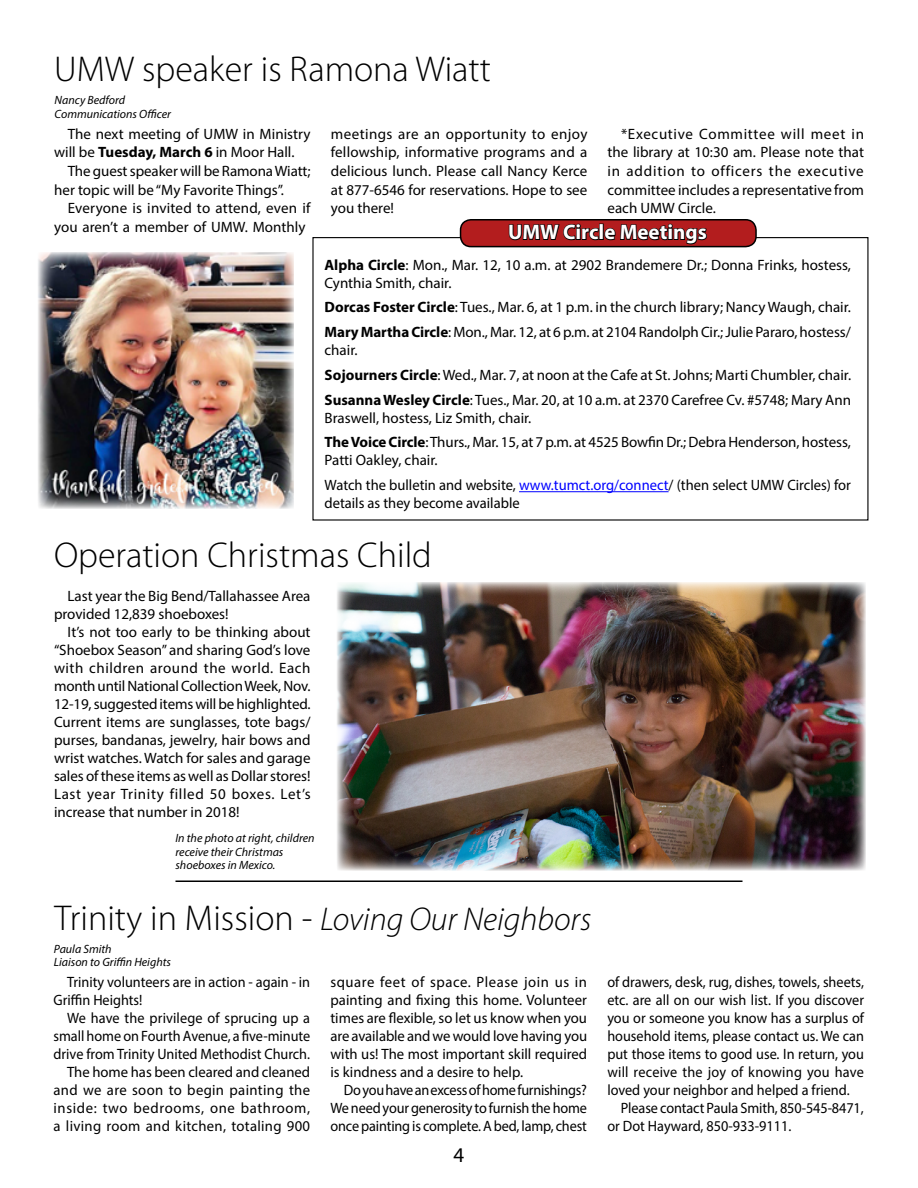
<style>
.page{position:relative;width:918px;height:1188px;background:#fff}
.page>*{position:absolute;margin:0;border:0;box-sizing:border-box;transform-origin:0 0}
.t1{font:300 36px "Myriad Pro";color:#000}
.t2{font:italic 300 33px "Myriad Pro";color:#000}
.t3{font:700 21px "Myriad Pro";color:#fff}
.t4{font:21px "Myriad Pro";color:#000}
.t5{font:15px/18px "Myriad Pro";color:#000}
.t6{font:15px/18px "Myriad Pro";color:#000;scale:.95 1}
.t7{font:italic 12px/13.5px "Myriad Pro";color:#000}
.s1{font-weight:700}
.s2{color:#00f}
.s3{font-style:normal;font-size:36px}
</style>
<div class="page">
<div style="left:461px;top:220px;width:295px;height:27px;background:#b31d1e;border-radius:10px"></div>
<svg style="left:508px;top:223px;width:200px;height:25px"></svg>
<div style="left:460px;top:219px;width:297px;height:28px;border:2px solid #000;border-radius:10px"></div>
<hr style="left:176px;top:880px;width:566px;height:2px;background:#000">
<img style="left:38px;top:252px;width:256px;height:256px">
<img style="left:337px;top:582px;width:529px;height:288px">
<hr style="left:519px;top:491px;width:150px;height:1px;background:#00f">
<h1 class="t1" style="left:54px;top:49px;width:438px">UMW speaker is Ramona Wiatt</h1>
<p class="t5" style="left:54px;top:124px;width:258px;line-height:18.6px;text-indent:14px">The next meeting of UMW in Ministry will be <span class="s1">Tuesday, March 6</span> in Moor Hall.</p>
<p class="t5" style="left:54px;top:161px;width:258px;line-height:18.6px;text-indent:14px">The guest speaker will be Ramona Wiatt; her topic will be “My Favorite Things”.</p>
<p class="t5" style="left:54px;top:199px;width:258px;line-height:18.6px;text-indent:14px">Everyone is invited to attend, even if you aren’t a member of UMW. Monthly</p>
<p class="t7" style="left:55px;top:93px;width:118px">Nancy Bedford<br>Communications Officer</p>
<p class="t5" style="left:331px;top:124px;width:258px;line-height:18.6px;text-align:justify">meetings are an opportunity to enjoy fellowship, informative programs and a delicious lunch. Please call Nancy Kerce at 877-6546 for reservations. Hope to see you there!</p>
<p class="t5" style="left:608px;top:124px;width:258px;line-height:18.6px;text-align:justify;text-indent:14px">*Executive Committee will meet in the library at 10:30 am. Please note that in addition to officers the executive committee includes a representative from each UMW Circle.</p>
<h3 class="t3" style="left:508px;top:218px;width:200px">UMW Circle Meetings</h3>
<p class="t5" style="left:325px;top:255px;width:528px"><span class="s1">Alpha Circle</span>: Mon., Mar. 12, 10 a.m. at 2902 Brandemere Dr.; Donna Frinks, hostess,<br>Cynthia Smith, chair.</p>
<p class="t5" style="left:325px;top:295px;width:528px;line-height:24.8px"><span class="s1">Dorcas Foster Circle</span>: Tues., Mar. 6, at 1 p.m. in the church library; Nancy Waugh, chair.<br><span class="s1">Mary Martha Circle</span>: Mon., Mar. 12, at 6 p.m. at 2104 Randolph Cir.; Julie Pararo, hostess/</p>
<p class="t5" style="left:325px;top:338px;width:528px;line-height:24.8px">chair.<br><span class="s1">Sojourners Circle</span>: Wed., Mar. 7, at noon at the Cafe at St. Johns; Marti Chumbler, chair.<br><span class="s1">Susanna Wesley Circle</span>: Tues., Mar. 20, at 10 a.m. at 2370 Carefree Cv. #5748; Mary Ann</p>
<p class="t5" style="left:325px;top:405px;width:528px;line-height:24.8px">Braswell, hostess, Liz Smith, chair.<br><span class="s1">The Voice Circle</span>: Thurs., Mar. 15, at 7 p.m. at 4525 Bowfin Dr.; Debra Henderson, hostess,</p>
<p class="t5" style="left:325px;top:448px;width:528px;line-height:24.8px">Patti Oakley, chair.<br>Watch the bulletin and website, <span class="s2">www.tumct.org/connect</span>/ (then select UMW Circles) for</p>
<p class="t5" style="left:325px;top:494px;width:197px">details as they become available</p>
<h1 class="t1" style="left:54px;top:535px;width:379px">Operation Christmas Child</h1>
<p class="t5" style="left:54px;top:587px;width:258px;text-indent:14px">Last year the Big Bend/Tallahassee Area provided 12,839 shoeboxes!</p>
<p class="t5" style="left:54px;top:623px;width:258px;text-align:justify;text-indent:14px">It’s not too early to be thinking about “Shoebox Season” and sharing God’s love with children around the world. Each month until National Collection Week, Nov.<br>12-19, suggested items will be highlighted.<br>Current items are sunglasses, tote bags/ purses, bandanas, jewelry, hair bows and wrist watches. Watch for sales and garage sales of these items as well as Dollar stores!<br>Last year Trinity filled 50 boxes. Let’s increase that number in 2018!</p>
<p class="t7" style="left:176px;top:831px;width:141px">In the photo at right, children receive their Christmas shoeboxes in Mexico.</p>
<h2 class="t2" style="left:54px;top:901px;width:539px"><span class="s3">Trinity in Mission -</span> Loving Our Neighbors</h2>
<p class="t6" style="left:54px;top:973px;width:272px;text-indent:13px">Trinity volunteers are in action - again - in<br>Griffin Heights!</p>
<p class="t6" style="left:54px;top:1009px;width:272px;text-align:right">We have the privilege of sprucing up a small home on Fourth Avenue, a five-minute drive from Trinity United Methodist Church.<br>The home has been cleared and cleaned and we are soon to begin painting the inside: two bedrooms, one bathroom, a living room and kitchen, totaling 900</p>
<p class="t7" style="left:54px;top:942px;width:119px">Paula Smith<br>Liaison to Griffin Heights</p>
<p class="t5" style="left:330px;top:973px;width:258px;text-align:justify">square feet of space. Please join us in painting and fixing this home. Volunteer times are flexible, so let us know when you are available and we would love having you with us! The most important skill required is kindness and a desire to help.</p>
<p class="t6" style="left:330px;top:1081px;width:272px;text-align:justify;text-indent:13px">Do you have an excess of home furnishings?<br>We need your generosity to furnish the home once painting is complete. A bed, lamp, chest</p>
<h3 class="t4" style="left:454px;top:1142px;width:12px">4</h3>
<p class="t6" style="left:607px;top:973px;width:272px">of drawers, desk, rug, dishes, towels, sheets,</p>
<p class="t6" style="left:607px;top:991px;width:272px">etc. are all on our wish list. If you discover</p>
<p class="t6" style="left:607px;top:1009px;width:272px">you or someone you know has a surplus of</p>
<p class="t6" style="left:607px;top:1027px;width:272px">household items, please contact us. We can</p>
<p class="t6" style="left:607px;top:1045px;width:272px">put those items to good use. In return, you</p>
<p class="t6" style="left:607px;top:1063px;width:272px">will receive the joy of knowing you have</p>
<p class="t6" style="left:607px;top:1081px;width:257px">loved your neighbor and helped a friend.</p>
<p class="t6" style="left:621px;top:1099px;width:257px">Please contact Paula Smith, 850-545-8471,</p>
<p class="t6" style="left:607px;top:1117px;width:195px">or Dot Hayward, 850-933-9111.</p>
</div>
